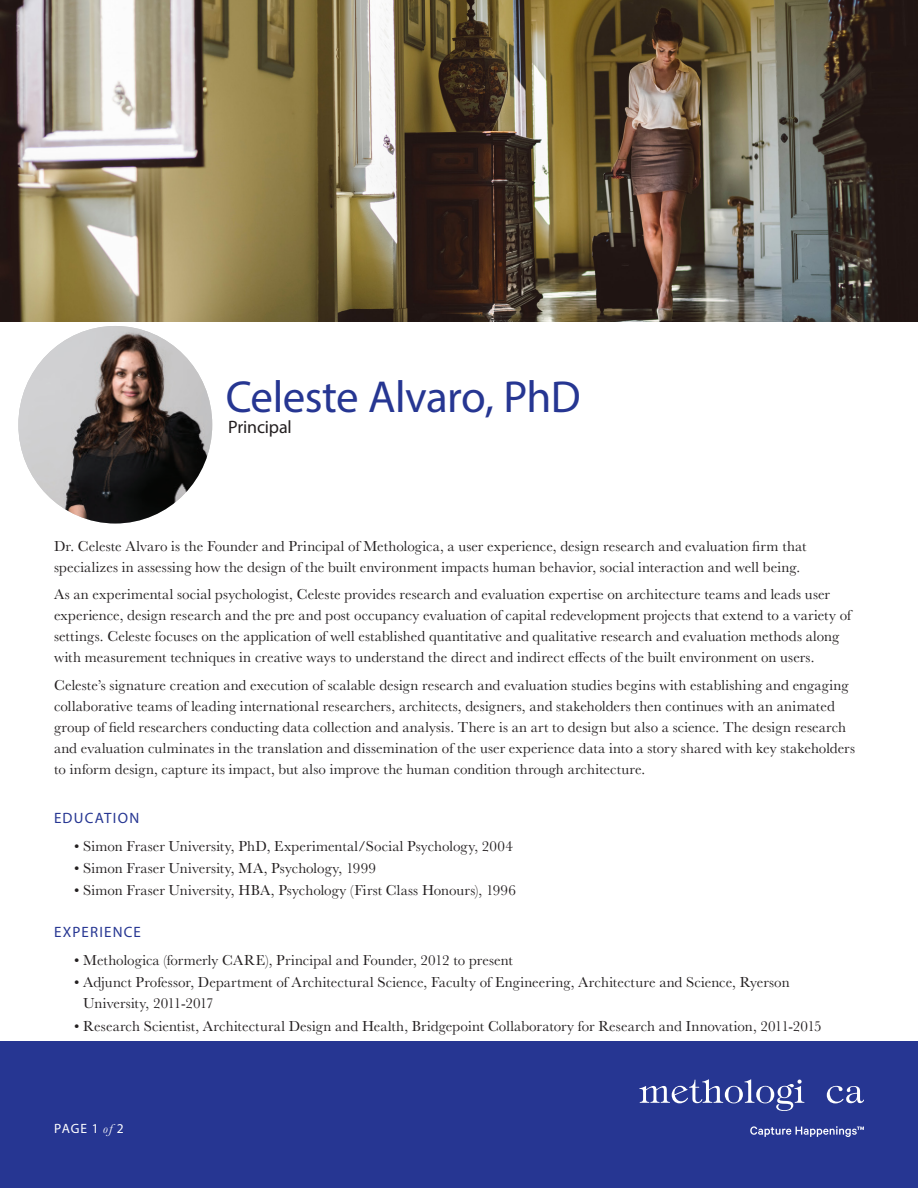
<style>
.page{position:relative;width:918px;height:1188px;background:#fff}
.page>*{position:absolute;margin:0;border:0;box-sizing:border-box;transform-origin:0 0}
.t1{font:45px "Myriad Pro";letter-spacing:-.015em;color:#263692}
.t2{font:18px "Myriad Pro";letter-spacing:-.01em;color:#231f20}
.t3{font:15px/21px "Baskerville";letter-spacing:.005em;color:#231f20}
.t4{font:15px "Myriad Pro";letter-spacing:.08em;color:#263692}
.t5{font:13.5px "Myriad Pro";color:#fff}
.s1{font-family:"Baskerville";font-style:italic}
</style>
<div class="page">
<div style="left:0;top:1041px;width:918px;height:147px;background:#263692"></div>
<svg style="left:639px;top:1079px;width:165px;height:32px"></svg>
<svg style="left:827px;top:1086px;width:37px;height:17px"></svg>
<svg style="left:750px;top:1126px;width:114px;height:11px"></svg>
<img style="left:18px;top:326px;width:194px;height:198px">
<img style="left:0;top:0;width:918px;height:321px">
<p class="t1" style="left:226px;top:369px;width:357px">Celeste Alvaro, PhD</p>
<p class="t2" style="left:228px;top:416px;width:65px">Principal</p>
<p class="t3" style="left:54px;top:536px;width:754px">Dr. Celeste Alvaro is the Founder and Principal of Methologica, a user experience, design research and evaluation firm that specializes in assessing how the design of the built environment impacts human behavior, social interaction and well being.</p>
<p class="t3" style="left:54px;top:584px;width:799px">As an experimental social psychologist, Celeste provides research and evaluation expertise on architecture teams and leads user experience, design research and the pre and post occupancy evaluation of capital redevelopment projects that extend to a variety of settings. Celeste focuses on the application of well established quantitative and qualitative research and evaluation methods along with measurement techniques in creative ways to understand the direct and indirect effects of the built environment on users.</p>
<p class="t3" style="left:54px;top:675px;width:802px">Celeste’s signature creation and execution of scalable design research and evaluation studies begins with establishing and engaging collaborative teams of leading international researchers, architects, designers, and stakeholders then continues with an animated group of field researchers conducting data collection and analysis. There is an art to design but also a science. The design research and evaluation culminates in the translation and dissemination of the user experience data into a story shared with key stakeholders to inform design, capture its impact, but also improve the human condition through architecture.</p>
<p class="t4" style="left:54px;top:809px;width:87px">EDUCATION</p>
<p class="t3" style="left:74px;top:836px;width:440px">• Simon Fraser University, PhD, Experimental/Social Psychology, 2004</p>
<p class="t3" style="left:74px;top:858px;width:303px">• Simon Fraser University, MA, Psychology, 1999</p>
<p class="t3" style="left:74px;top:880px;width:443px">• Simon Fraser University, HBA, Psychology (First Class Honours), 1996</p>
<p class="t4" style="left:54px;top:923px;width:88px">EXPERIENCE</p>
<p class="t3" style="left:74px;top:950px;width:440px">• Methologica (formerly CARE), Principal and Founder, 2012 to present</p>
<p class="t3" style="left:83px;top:972px;width:708px;text-indent:-9px">• Adjunct Professor, Department of Architectural Science, Faculty of Engineering, Architecture and Science, Ryerson<br>University, 2011-2017</p>
<p class="t3" style="left:74px;top:1016px;width:749px">• Research Scientist, Architectural Design and Health, Bridgepoint Collaboratory for Research and Innovation, 2011-2015</p>
<p class="t5" style="left:54px;top:1120px;width:71px">PAGE 1 <span class="s1">of</span> 2</p>
</div>
